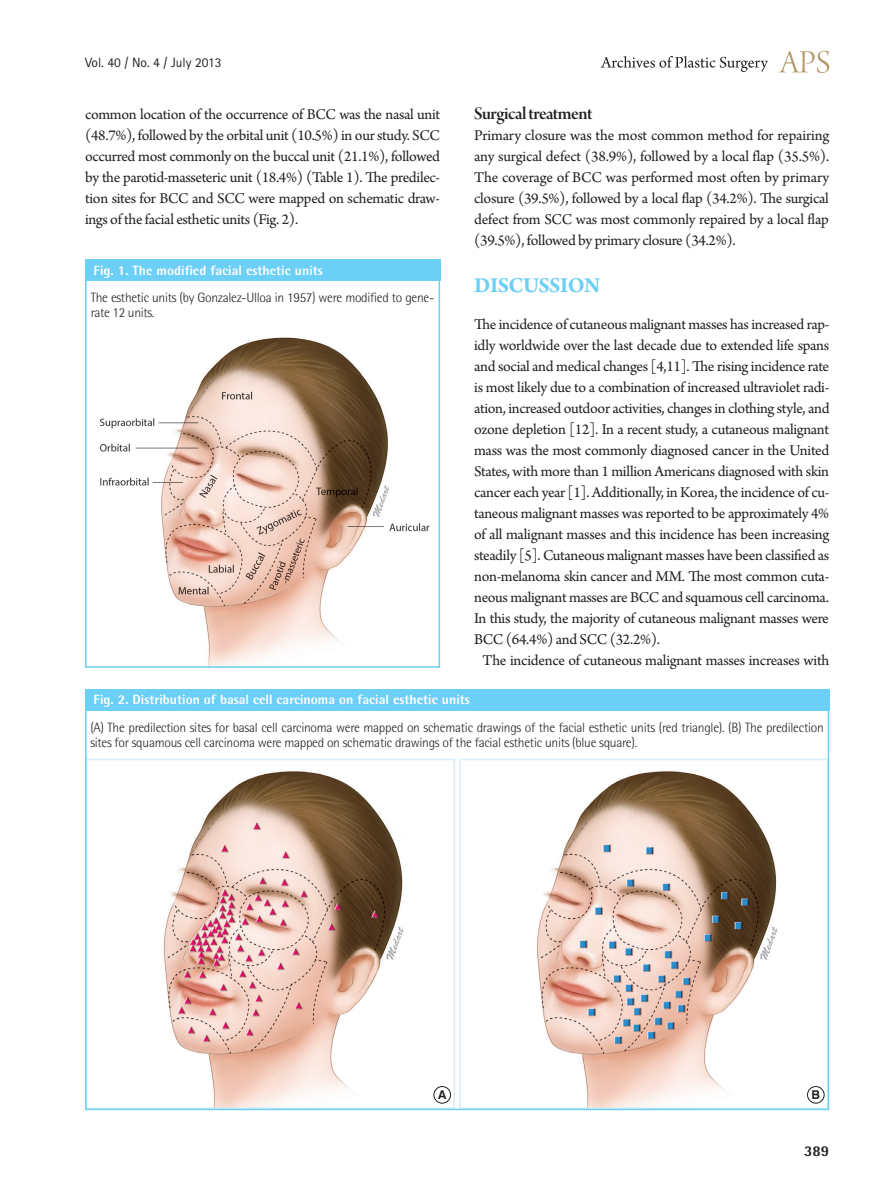
<style>
.page{position:relative;width:893px;height:1191px;background:#fff}
.page>*{position:absolute;margin:0;border:0;box-sizing:border-box;transform-origin:0 0}
.대제목{font:700 22.5px "Arno Pro";letter-spacing:-.02em;color:#6bcff6}
.중제목{font:18.75px "Arno Pro Smbd Display";letter-spacing:-.025em;color:#231f20}
.본문_성형{font:15.75px/21px "Arno Pro";letter-spacing:-.02em;color:#231f20;text-align:justify}
.t1{font:800 15px "Rotis Semi Sans Std";color:#231f20}
.그림__표-설명{font:300 13.5px/15px "Rotis Semi Sans Std";letter-spacing:-.02em;color:#231f20}
.표_그림_제목_볼드{font:800 13.5px "Rotis Semi Sans Std";color:#fff}
.권_호_월{font:13.5px "Rotis Sans Serif Std";color:#231f20}
.t2{font:700 12.15px "Swiss 721 BT";color:#231f20}
</style>
<div class="page">
<svg style="left:779px;top:51px;width:50px;height:22px"></svg>
<svg style="left:601px;top:56px;width:167px;height:16px"></svg>
<div style="left:85px;top:689px;width:744px;height:21px;background:#6bcff6"></div>
<img style="left:163px;top:771px;width:288px;height:335px">
<div style="left:86px;top:759px;width:369px;height:350px;border:2px solid #d4effb"></div>
<img style="left:537px;top:771px;width:288px;height:335px">
<div style="left:807px;top:1086px;width:17px;height:17px;background:#fff;border-radius:50%"></div>
<div style="left:807px;top:1086px;width:17px;height:17px;border:1px solid #231f20;border-radius:50%"></div>
<div style="left:434px;top:1086px;width:17px;height:17px;background:#fff;border-radius:50%"></div>
<div style="left:434px;top:1086px;width:17px;height:17px;border:1px solid #231f20;border-radius:50%"></div>
<div style="left:85px;top:689px;width:744px;height:421px;border:2px solid #6bcff6"></div>
<div style="left:85px;top:259px;width:355px;height:22px;background:#6bcff6"></div>
<img style="left:99px;top:337px;width:331px;height:328px">
<div style="left:85px;top:259px;width:355px;height:409px;border:2px solid #6bcff6"></div>
<p class="권_호_월" style="left:85px;top:54px;width:138px">Vol. 40 / No. 4 / July 2013</p>
<p class="본문_성형" style="left:85px;top:105px;width:357px">common location of the occurrence of BCC was the nasal unit (48.7%), followed by the orbital unit (10.5%) in our study. SCC occurred most commonly on the buccal unit (21.1%), followed by the parotid-masseteric unit (18.4%) (Table 1). The predilec&shy;tion sites for BCC and SCC were mapped on schematic draw&shy;ings of the facial esthetic units (Fig. 2).</p>
<p class="중제목" style="left:474px;top:103px;width:120px">Surgical treatment</p>
<p class="본문_성형" style="left:474px;top:126px;width:357px">Primary closure was the most common method for repairing any surgical defect (38.9%), followed by a local flap (35.5%).<br>The coverage of BCC was performed most often by primary closure (39.5%), followed by a local flap (34.2%). The surgical defect from SCC was most commonly repaired by a local flap (39.5%), followed by primary closure (34.2%).</p>
<p class="대제목" style="left:474px;top:273px;width:128px">DISCUSSION</p>
<p class="본문_성형" style="left:474px;top:315px;width:357px">The incidence of cutaneous malignant masses has increased rap&shy;idly worldwide over the last decade due to extended life spans and social and medical changes [4,11]. The rising incidence rate is most likely due to a combination of increased ultraviolet radi&shy;ation, increased outdoor activities, changes in clothing style, and ozone depletion [12]. In a recent study, a cutaneous malignant mass was the most commonly diagnosed cancer in the United States, with more than 1 million Americans diagnosed with skin cancer each year [1]. Additionally, in Korea, the incidence of cu&shy;taneous malignant masses was reported to be approximately 4% of all malignant masses and this incidence has been increasing steadily [5]. Cutaneous malignant masses have been classified as non-melanoma skin cancer and MM. The most common cuta&shy;neous malignant masses are BCC and squamous cell carcinoma.<br>In this study, the majority of cutaneous malignant masses were BCC (64.4%) and SCC (32.2%).</p>
<p class="본문_성형" style="left:483px;top:651px;width:348px">The incidence of cutaneous malignant masses increases with</p>
<p class="표_그림_제목_볼드" style="left:94px;top:262px;width:231px">Fig. 1. The modified facial esthetic units</p>
<p class="그림__표-설명" style="left:91px;top:290px;width:345px">The esthetic units (by Gonzalez-Ulloa in 1957) were modified to gene&shy;rate 12 units.</p>
<p class="표_그림_제목_볼드" style="left:94px;top:691px;width:378px">Fig. 2. Distribution of basal cell carcinoma on facial esthetic units</p>
<p class="그림__표-설명" style="left:90px;top:719px;width:735px">(A) The predilection sites for basal cell carcinoma were mapped on schematic drawings of the facial esthetic units (red triangle). (B) The predilection sites for squamous cell carcinoma were mapped on schematic drawings of the facial esthetic units (blue square).</p>
<p class="t2" style="left:438px;top:1087px;width:10px">A</p>
<p class="t2" style="left:812px;top:1087px;width:10px">B</p>
<p class="t1" style="left:804px;top:1141px;width:27px">389</p>
</div>
